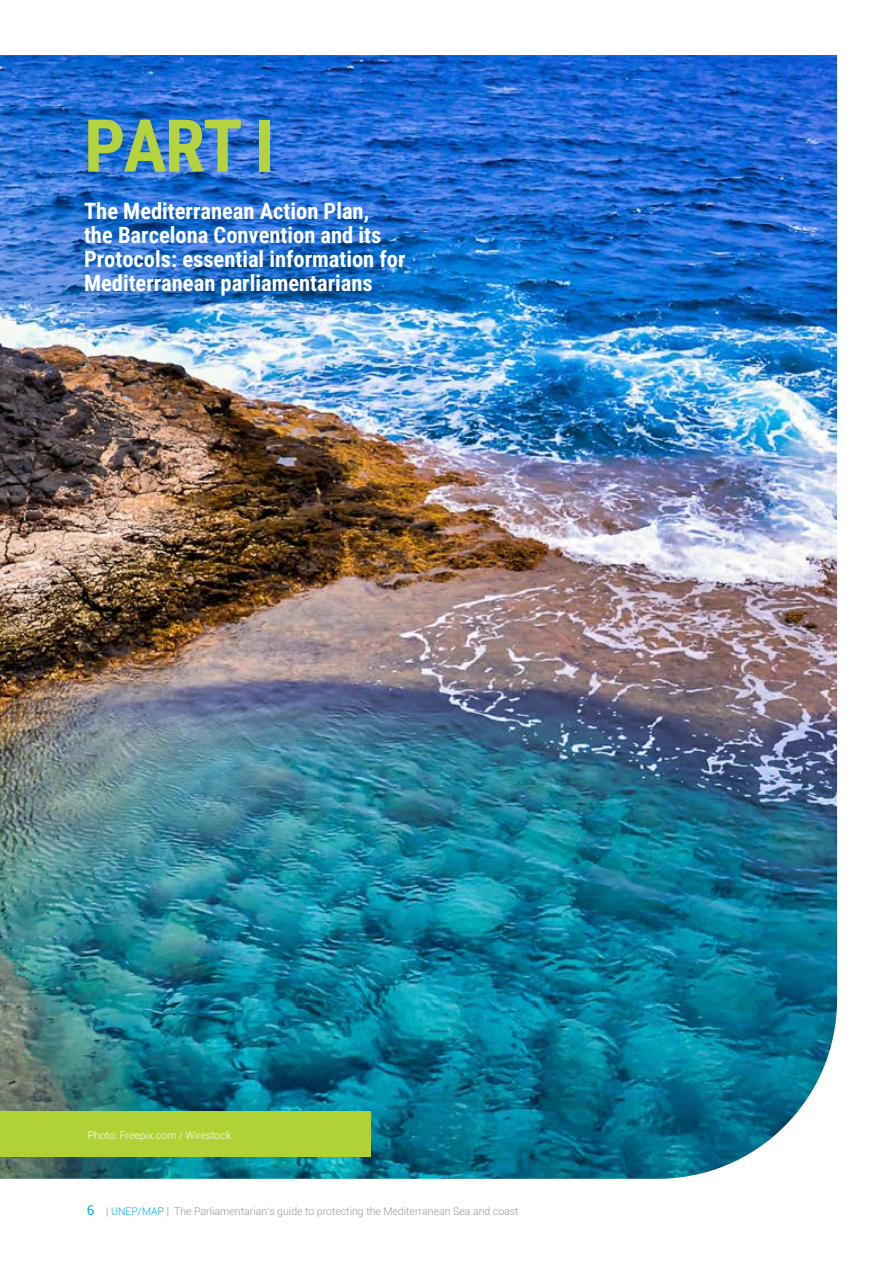
<style>
.page{position:relative;width:893px;height:1263px;background:#fff}
.page>*{position:absolute;margin:0;border:0;box-sizing:border-box;transform-origin:0 0}
.t1{font:73.05px "Roboto Condensed";color:#b4d33e}
.t2{font:22.5px/24px "Roboto Condensed";color:#fff}
.t3{font:300 10.5px "Roboto";color:#939598}
.t4{font:300 10.5px "Roboto";color:#fff}
.s1{font-weight:400;font-size:13.5px;color:#00aeef}
.s2{color:#00aeef}
</style>
<div class="page">
<img style="left:0;top:55px;width:837px;height:1124px">
<div style="left:0;top:1111px;width:370px;height:46px;background:#b0d236"></div>
<h1 class="t1" style="left:84px;top:94px;width:192px">PART I</h1>
<p class="t2" style="left:84px;top:199px;width:323px">The Mediterranean Action Plan,<br>the Barcelona Convention and its Protocols: essential information for Mediterranean parliamentarians</p>
<p class="t4" style="left:88px;top:1128px;width:145px">Photo: Freepix.com / Wirestock</p>
<p class="t3" style="left:87px;top:1204px;width:433px"><span class="s1">6</span> | <span class="s2">UNEP/MAP</span> | The Parliamentarian’s guide to protecting the Mediterranean Sea and coast</p>
</div>
